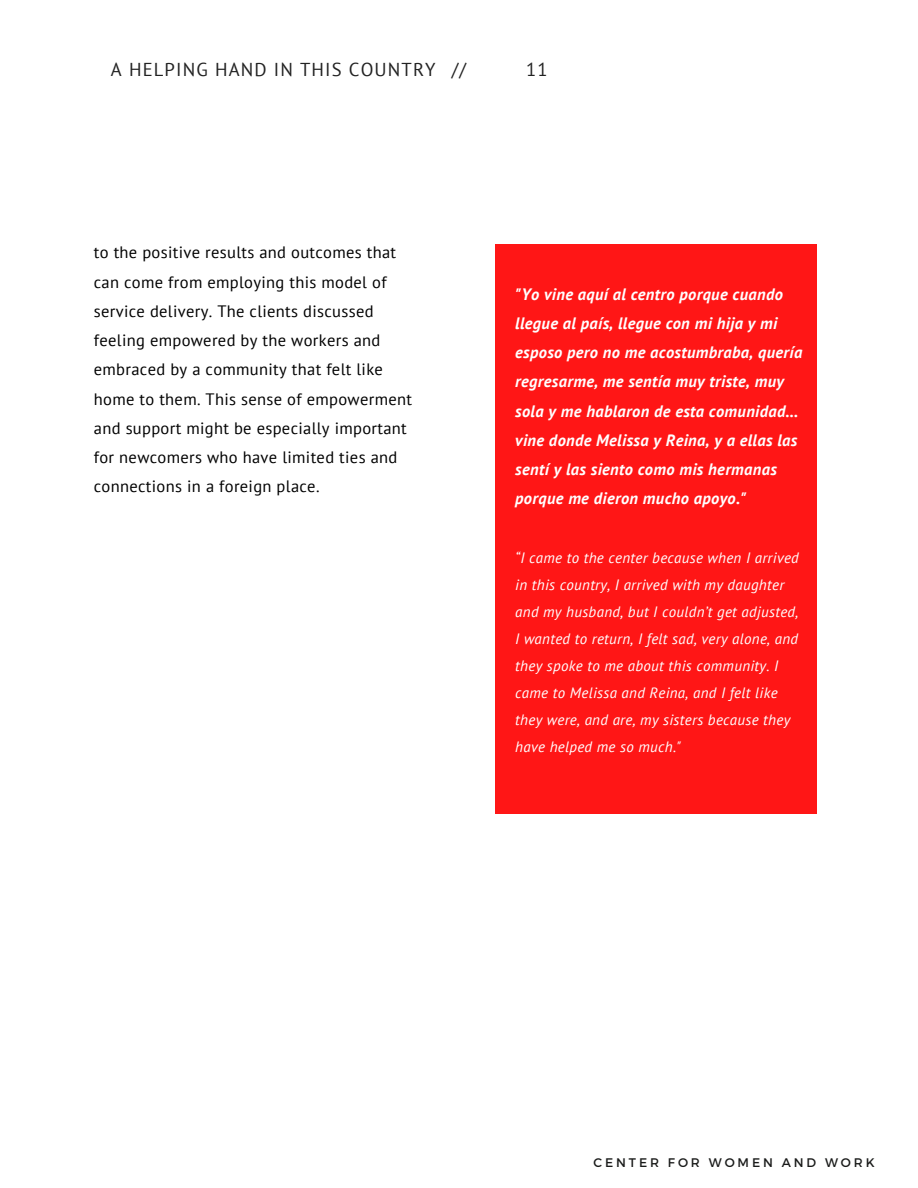
<style>
.page{position:relative;width:918px;height:1188px;background:#fff}
.page>*{position:absolute;margin:0;border:0;box-sizing:border-box;transform-origin:0 0}
.t1{font:18.6px "PT Sans";letter-spacing:.06em;color:#222}
.t2{font:16.5px/29.2px "PT Sans";letter-spacing:.02em;color:#000}
.t3{font:italic 700 16.5px/29.2px "PT Sans";letter-spacing:.02em;color:#fff}
.t4{font:italic 15px/27px "PT Sans";letter-spacing:.02em;color:#fff}
.t5{font:12.45px "Montserrat";letter-spacing:.23em;color:#1a1b1a}
</style>
<div class="page">
<div style="left:495px;top:244px;width:322px;height:570px;background:#ff1616"></div>
<p class="t1" style="left:111px;top:57px;width:357px">A HELPING HAND IN THIS COUNTRY //</p>
<p class="t1" style="left:526px;top:57px;width:23px">11</p>
<p class="t2" style="left:94px;top:238px;width:320px">to the positive results and outcomes that can come from employing this model of service delivery. The clients discussed feeling empowered by the workers and embraced by a community that felt like home to them. This sense of empowerment and support might be especially important for newcomers who have limited ties and connections in a foreign place.</p>
<p class="t3" style="left:515px;top:279px;width:289px">"Yo vine aquí al centro porque cuando llegue al país, llegue con mi hija y mi esposo pero no me acostumbraba, quería regresarme, me sentía muy triste, muy sola y me hablaron de esta comunidad… vine donde Melissa y Reina, y a ellas las sentí y las siento como mis hermanas porque me dieron mucho apoyo."</p>
<p class="t4" style="left:515px;top:544px;width:285px">“I came to the center because when I arrived in this country, I arrived with my daughter and my husband, but I couldn’t get adjusted, I wanted to return, I felt sad, very alone, and they spoke to me about this community. I came to Melissa and Reina, and I felt like they were, and are, my sisters because they have helped me so much."</p>
<p class="t5" style="left:594px;top:1155px;width:283px">CENTER FOR WOMEN AND WORK</p>
</div>
